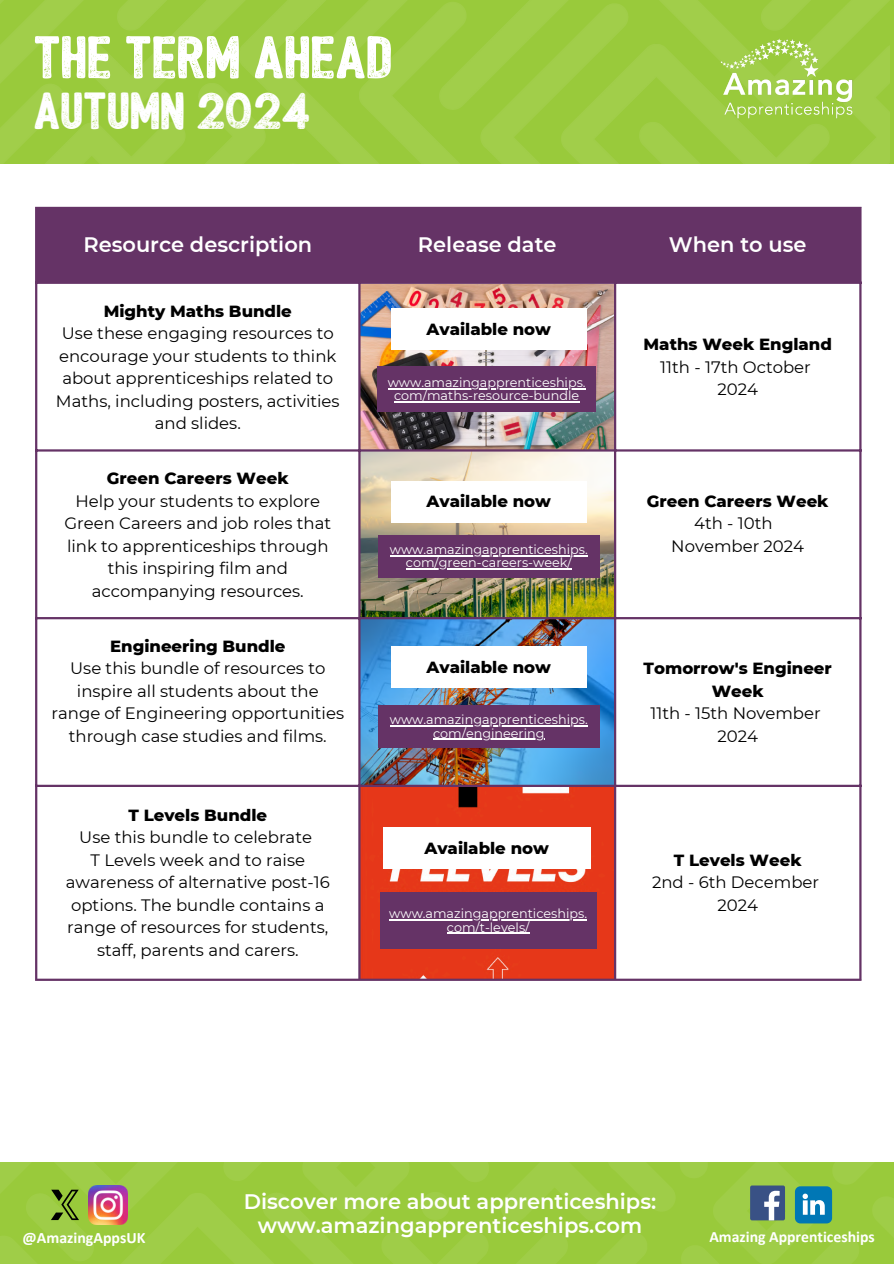
<style>
.page{position:relative;width:894px;height:1264px;background:#fff}
.page>*{position:absolute;margin:0;border:0;box-sizing:border-box;transform-origin:0 0}
.t1{font:57.15px "Bushcraft textured";color:#fff}
.t2{font:49.65px "Bushcraft textured";color:#fff}
.t3{font:600 21px/24.8px "Montserrat";color:#fff;text-align:center}
.t4{font:600 20.85px "Montserrat";color:#fff}
.t5{font:16.5px/22.5px "Montserrat";color:#000;text-align:center}
.t6{font:800 16.5px/22.5px "Montserrat";color:#000;text-align:center}
.t7{font:700 15.9px "Calibri";color:#fff}
.t8{font:700 15.75px "Calibri";color:#fff}
.t9{font:12.75px "Montserrat";color:#fff}
</style>
<div class="page">
<img style="left:0;top:0;width:889px;height:164px">
<img style="left:709px;top:20px;width:154px;height:116px">
<img style="left:0;top:1162px;width:893px;height:101px">
<img style="left:360px;top:285px;width:253px;height:164px">
<img style="left:360px;top:451px;width:253px;height:333px">
<img style="left:360px;top:787px;width:253px;height:191px">
<div style="left:37px;top:209px;width:822px;height:72px;background:#653366"></div>
<hr style="left:35px;top:209px;width:2px;height:769px;background:#653366">
<hr style="left:358px;top:209px;width:2px;height:769px;background:#653366">
<hr style="left:613px;top:209px;width:3px;height:769px;background:#653366">
<hr style="left:859px;top:209px;width:2px;height:769px;background:#653366">
<hr style="left:35px;top:207px;width:826px;height:2px;background:#653366">
<hr style="left:35px;top:281px;width:826px;height:3px;background:#653366">
<hr style="left:35px;top:449px;width:826px;height:2px;background:#653366">
<hr style="left:35px;top:617px;width:826px;height:2px;background:#653366">
<hr style="left:35px;top:784px;width:826px;height:3px;background:#653366">
<hr style="left:35px;top:978px;width:826px;height:2px;background:#653366">
<div style="left:378px;top:535px;width:221px;height:42px;background:#653366"></div>
<hr style="left:390px;top:555px;width:36px;height:1px;background:#fff">
<hr style="left:426px;top:555px;width:161px;height:1px;background:#fff">
<hr style="left:406px;top:568px;width:165px;height:1px;background:#fff">
<div style="left:391px;top:481px;width:195px;height:41px;background:#fff"></div>
<div style="left:391px;top:309px;width:195px;height:41px;background:#fff"></div>
<div style="left:378px;top:705px;width:221px;height:42px;background:#653366"></div>
<hr style="left:390px;top:725px;width:197px;height:1px;background:#fff">
<hr style="left:433px;top:738px;width:111px;height:1px;background:#fff">
<div style="left:391px;top:647px;width:195px;height:41px;background:#fff"></div>
<div style="left:750px;top:1185px;width:34px;height:35px;background:#395185;border-radius:2px"></div>
<svg style="left:764px;top:1190px;width:15px;height:30px"></svg>
<svg style="left:794px;top:1186px;width:37px;height:37px"></svg>
<img style="left:88px;top:1185px;width:39px;height:39px">
<svg style="left:51px;top:1189px;width:28px;height:30px"></svg>
<div style="left:383px;top:827px;width:207px;height:41px;background:#fff"></div>
<div style="left:380px;top:892px;width:216px;height:56px;background:#653366"></div>
<hr style="left:389px;top:919px;width:36px;height:1px;background:#fff">
<hr style="left:425px;top:919px;width:162px;height:1px;background:#fff">
<hr style="left:446px;top:932px;width:83px;height:2px;background:#fff">
<div style="left:377px;top:366px;width:219px;height:46px;background:#653366"></div>
<hr style="left:387px;top:388px;width:198px;height:1px;background:#fff">
<hr style="left:394px;top:401px;width:185px;height:1px;background:#fff">
<p class="t1" style="left:35px;top:35px;width:360px">THE TERM AHEAD</p>
<p class="t2" style="left:35px;top:92px;width:278px">AUTUMN 2024</p>
<p class="t4" style="left:83px;top:232px;width:230px">Resource description</p>
<p class="t4" style="left:418px;top:232px;width:140px">Release date</p>
<p class="t4" style="left:668px;top:232px;width:139px">When to use</p>
<p class="t6" style="left:104px;top:299px;width:189px">Mighty Maths Bundle</p>
<p class="t5" style="left:56px;top:322px;width:285px">Use these engaging resources to encourage your students to think about apprenticeships related to<br>Maths, including posters, activities and slides.</p>
<p class="t6" style="left:643px;top:333px;width:190px">Maths Week England</p>
<p class="t6" style="left:426px;top:317px;width:126px">Available now</p>
<p class="t5" style="left:660px;top:355px;width:152px">11th - 17th October</p>
<p class="t5" style="left:717px;top:378px;width:42px">2024</p>
<p class="t9" style="left:387px;top:374px;width:199px">www.amazingapprenticeships.</p>
<p class="t9" style="left:394px;top:388px;width:186px">com/maths-resource-bundle</p>
<p class="t6" style="left:107px;top:467px;width:183px">Green Careers Week</p>
<p class="t5" style="left:64px;top:489px;width:268px">Help your students to explore<br>Green Careers and job roles that link to apprenticeships through this inspiring film and accompanying resources.</p>
<p class="t6" style="left:646px;top:489px;width:183px">Green Careers Week</p>
<p class="t6" style="left:426px;top:490px;width:126px">Available now</p>
<p class="t5" style="left:694px;top:512px;width:80px">4th - 10th</p>
<p class="t5" style="left:671px;top:534px;width:134px">November 2024</p>
<p class="t9" style="left:390px;top:541px;width:199px">www.amazingapprenticeships.</p>
<h3 class="t9" style="left:406px;top:555px;width:167px">com/green-careers-week/</h3>
<p class="t6" style="left:110px;top:634px;width:177px">Engineering Bundle</p>
<p class="t5" style="left:51px;top:657px;width:294px">Use this bundle of resources to inspire all students about the range of Engineering opportunities through case studies and films.</p>
<p class="t6" style="left:643px;top:657px;width:190px">Tomorrow's Engineer<br>Week</p>
<p class="t6" style="left:426px;top:655px;width:126px">Available now</p>
<p class="t5" style="left:650px;top:702px;width:172px">11th - 15th November</p>
<p class="t5" style="left:717px;top:724px;width:42px">2024</p>
<p class="t9" style="left:390px;top:711px;width:199px">www.amazingapprenticeships.</p>
<h3 class="t9" style="left:433px;top:725px;width:113px">com/engineering</h3>
<p class="t6" style="left:128px;top:803px;width:140px">T Levels Bundle</p>
<p class="t5" style="left:79px;top:826px;width:234px">Use this bundle to celebrate</p>
<p class="t5" style="left:66px;top:848px;width:265px">T Levels week and to raise awareness of alternative post-16 options. The bundle contains a range of resources for students, staff, parents and carers.</p>
<p class="t6" style="left:673px;top:848px;width:129px">T Levels Week</p>
<p class="t6" style="left:424px;top:836px;width:126px">Available now</p>
<p class="t5" style="left:652px;top:871px;width:168px">2nd - 6th December</p>
<h3 class="t5" style="left:717px;top:893px;width:42px">2024</h3>
<h3 class="t9" style="left:389px;top:905px;width:199px">www.amazingapprenticeships.</h3>
<p class="t9" style="left:446px;top:919px;width:84px">com/t-levels/</p>
<p class="t3" style="left:244px;top:1188px;width:414px">Discover more about apprenticeships: www.amazingapprenticeships.com</p>
<p class="t7" style="left:23px;top:1230px;width:124px">@AmazingAppsUK</p>
<p class="t8" style="left:709px;top:1230px;width:167px">Amazing Apprenticeships</p>
</div>
